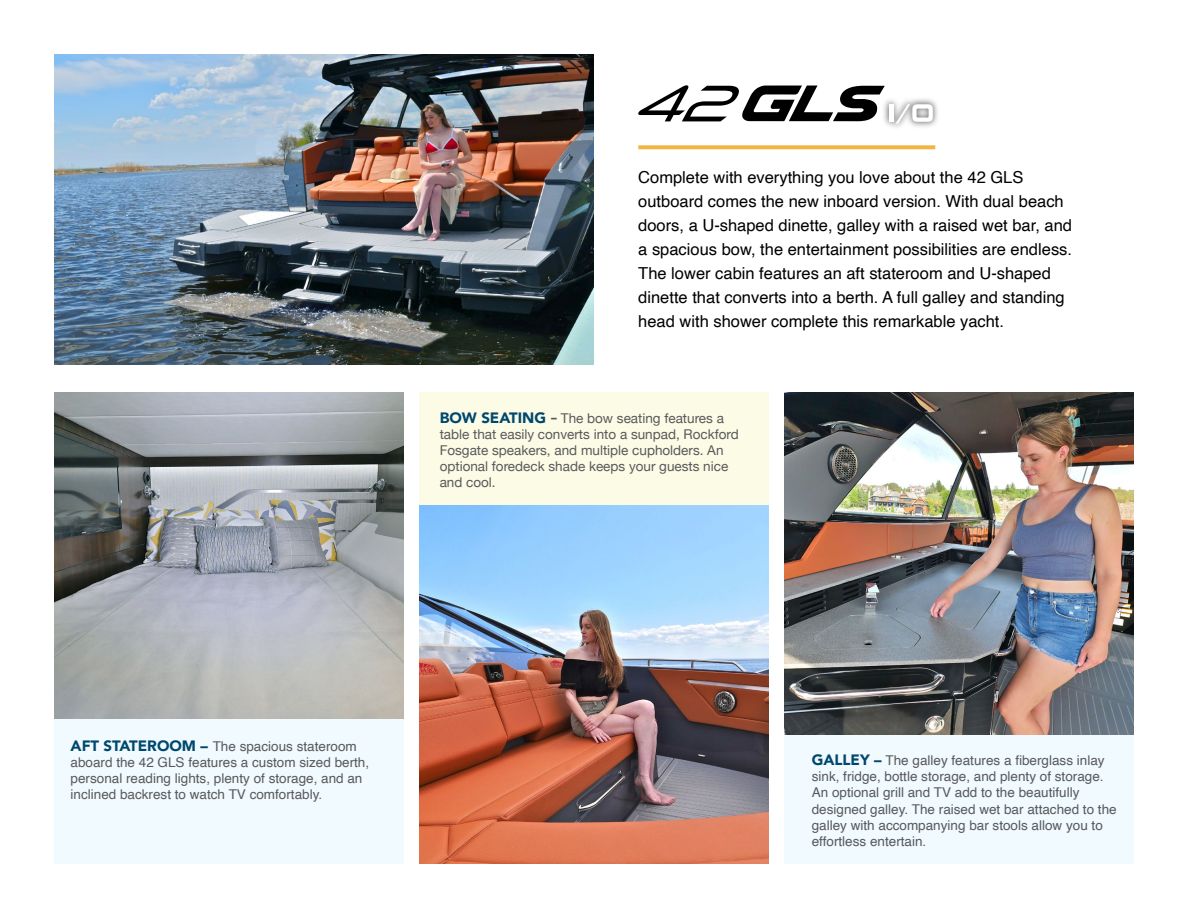
<style>
.page{position:relative;width:1188px;height:918px;background:#fff}
.page>*{position:absolute;margin:0;border:0;box-sizing:border-box;transform-origin:0 0}
.t1{font:16.5px/24px "Helvetica";color:#000}
.t2{font:13.5px/16.2px "Helvetica";color:#58595b}
.t3{font:13.5px/16.2px "Helvetica Neue";color:#58595b}
.s1{font-family:"Avenir";font-weight:900;font-size:15px;color:#00476e}
.s2{font-family:"Sui Generis Rg";font-weight:700;font-size:15px}
</style>
<div class="page">
<img style="left:54px;top:392px;width:349px;height:327px">
<img style="left:785px;top:392px;width:349px;height:344px">
<img style="left:419px;top:505px;width:350px;height:359px">
<img style="left:54px;top:54px;width:540px;height:310px">
<svg style="left:638px;top:85px;width:247px;height:36px"></svg>
<img style="left:880px;top:95px;width:58px;height:33px">
<div style="left:889px;top:104px;width:5px;height:18px;background:#fff"></div>
<svg style="left:896px;top:104px;width:37px;height:20px"></svg>
<div style="left:785px;top:736px;width:349px;height:128px;background:#f1fafe"></div>
<div style="left:54px;top:719px;width:349px;height:145px;background:#f1fafe"></div>
<div style="left:419px;top:392px;width:350px;height:113px;background:#fcfbe6"></div>
<svg style="left:638px;top:145px;width:297px;height:4px"></svg>
<p class="t1" style="left:638px;top:166px;width:435px">Complete with everything you love about the 42 GLS outboard comes the new inboard version. With dual beach doors, a U-shaped dinette, galley with a raised wet bar, and a spacious bow, the entertainment possibilities are endless.<br>The lower cabin features an aft stateroom and U-shaped dinette that converts into a berth. A full galley and standing head with shower complete this remarkable yacht.</p>
<p class="t3" style="left:440px;top:411px;width:301px"><span class="s1">BOW SEATING</span> <span class="s2">–</span> The bow seating features a table that easily converts into a sunpad, Rockford Fosgate speakers, and multiple cupholders. An optional foredeck shade keeps your guests nice and cool.</p>
<p class="t2" style="left:71px;top:738px;width:300px"><span class="s1">AFT STATEROOM –</span> The spacious stateroom aboard the 42 GLS features a custom sized berth, personal reading lights, plenty of storage, and an inclined backrest to watch TV comfortably.</p>
<p class="t2" style="left:812px;top:753px;width:306px"><span class="s1">GALLEY –</span> The galley features a fiberglass inlay sink, fridge, bottle storage, and plenty of storage.<br>An optional grill and TV add to the beautifully designed galley. The raised wet bar attached to the galley with accompanying bar stools allow you to effortless entertain.</p>
</div>
